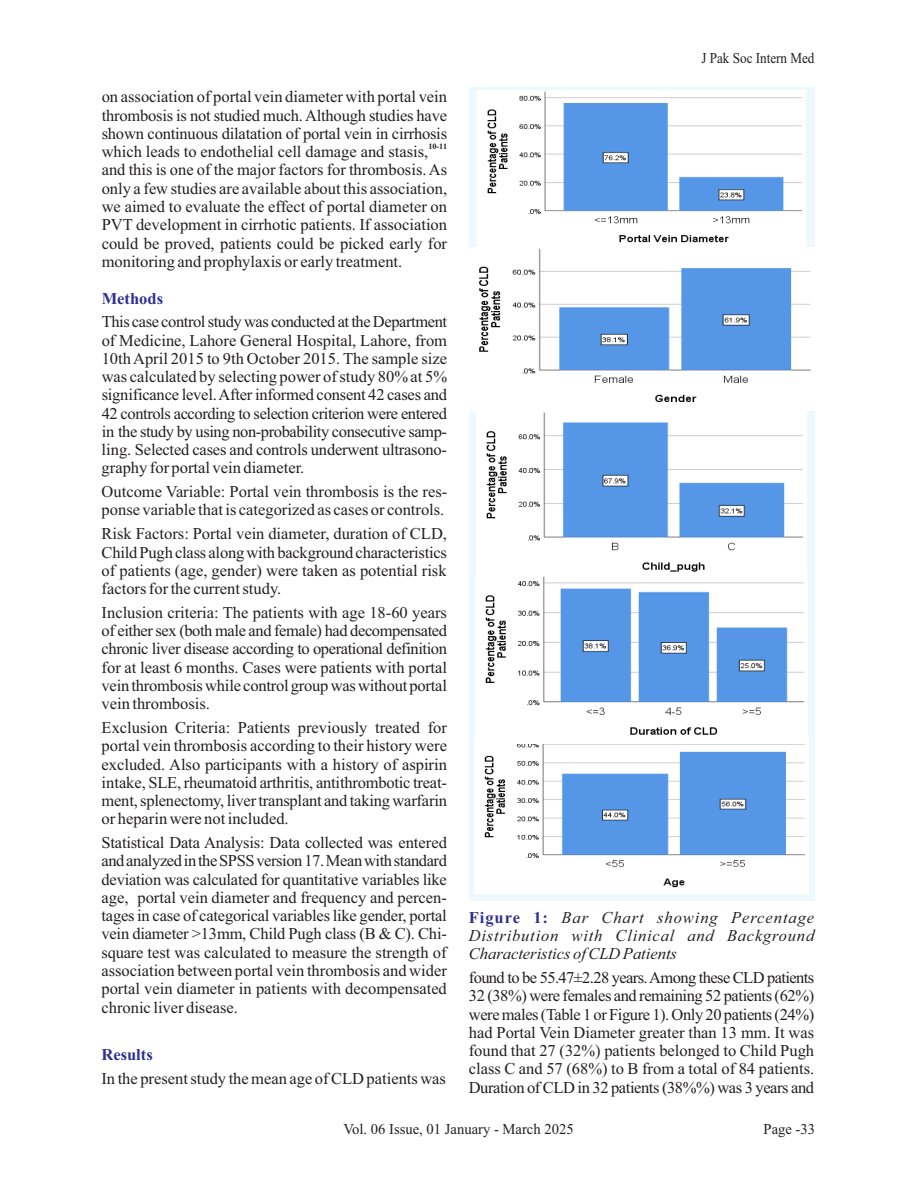
<style>
.page{position:relative;width:918px;height:1188px;background:#fff}
.page>*{position:absolute;margin:0;border:0;box-sizing:border-box;transform-origin:0 0}
.t1{font:16.5px/18.3px "Times New Roman";color:#231f20;text-align:justify}
.t2{font:italic 16.5px/18.3px "Times New Roman";color:#231f20;text-align:justify}
.t3{font:700 16.5px "Times New Roman";color:#2e3092}
.t4{font:15px "Times New Roman";color:#231f20}
.t5{font:15px "Times New Roman";color:#231f20;scale:.88 1}
.t6{font:700 8.25px "Times New Roman";color:#231f20}
.s1{font-weight:700;font-style:normal;color:#2e3092}
</style>
<div class="page">
<div style="left:469px;top:88px;width:346px;height:813px;background:#eef9fe"></div>
<img style="left:478px;top:90px;width:328px;height:158px">
<img style="left:469px;top:248px;width:346px;height:162px">
<img style="left:477px;top:412px;width:330px;height:163px">
<img style="left:475px;top:738px;width:334px;height:156px">
<img style="left:476px;top:575px;width:332px;height:168px">
<p class="t1" style="left:102px;top:89px;width:347px">on association of portal vein diameter with portal vein thrombosis is not studied much.Although studies have shown continuous dilatation of portal vein in cirrhosis</p>
<p class="t6" style="left:428px;top:143px;width:20px">10-11</p>
<p class="t1" style="left:102px;top:144px;width:347px;text-align:left">which leads to endothelial cell damage and stasis, and this is one of the major factors for thrombosis. As only a few studies are available about this association, we aimed to evaluate the effect of portal diameter on PVT development in cirrhotic patients. If association could be proved, patients could be picked early for monitoring and prophylaxis or early treatment.</p>
<p class="t3" style="left:102px;top:292px;width:63px">Methods</p>
<p class="t1" style="left:102px;top:314px;width:347px">This case control study was conducted at the Department of Medicine, Lahore General Hospital, Lahore, from 10th April 2015 to 9th October 2015. The sample size was calculated by selecting power of study 80% at 5% significance level.After informed consent 42 cases and 42 controls according to selection criterion were entered in the study by using non-probability consecutive samp&shy;ling. Selected cases and controls underwent ultrasono&shy;graphy for portal vein diameter.</p>
<p class="t1" style="left:102px;top:484px;width:347px">Outcome Variable: Portal vein thrombosis is the res&shy;ponse variable that is categorized as cases or controls.</p>
<p class="t1" style="left:102px;top:526px;width:347px">Risk Factors: Portal vein diameter, duration of CLD, ChildPugh class alongwith background characteristics of patients (age, gender) were taken as potential risk factors for the current study.</p>
<p class="t1" style="left:102px;top:605px;width:347px">Inclusion criteria: The patients with age 18-60 years of either sex (both male and female) had decompensated chronic liver disease according to operational definition for at least 6 months. Cases were patients with portal vein thrombosiswhile control groupwaswithout portal vein thrombosis.</p>
<p class="t1" style="left:102px;top:720px;width:347px">Exclusion Criteria: Patients previously treated for portal vein thrombosis according to their history were excluded. Also participants with a history of aspirin intake, SLE, rheumatoid arthritis, antithrombotic treat&shy;ment, splenectomy, liver transplant and taking warfarin or heparin were not included.</p>
<p class="t1" style="left:101px;top:835px;width:347px">Statistical Data Analysis: Data collected was entered andanalyzedintheSPSSversion17.Meanwithstandard deviation was calculated for quantitative variables like age, portal vein diameter and frequency and percen&shy;tages in case of categorical variables like gender, portal vein diameter &gt;13mm, Child Pugh class (B &amp; C). Chi&shy;square test was calculated to measure the strength of association between portal vein thrombosis and wider portal vein diameter in patients with decompensated chronic liver disease.</p>
<p class="t3" style="left:101px;top:1049px;width:53px">Results</p>
<p class="t1" style="left:101px;top:1071px;width:346px">In the present study the mean age of CLD patients was</p>
<p class="t5" style="left:701px;top:53px;width:130px">J Pak Soc Intern Med</p>
<p class="t2" style="left:469px;top:910px;width:347px"><span class="s1">Figure 1:</span> Bar Chart showing Percentage Distribution with Clinical and Background Characteristics of CLD Patients</p>
<p class="t1" style="left:469px;top:970px;width:347px">found to be 55.47±2.28 years.Among these CLD patients 32 (38%) were females and remaining 52 patients (62%) were males (Table 1 or Figure 1). Only 20 patients (24%) had Portal Vein Diameter greater than 13 mm. It was found that 27 (32%) patients belonged to Child Pugh class C and 57 (68%) to B from a total of 84 patients.<br>Duration of CLD in 32 patients (38%%) was 3 years and</p>
<p class="t4" style="left:344px;top:1124px;width:232px">Vol. 06 Issue, 01 January - March 2025</p>
<p class="t4" style="left:764px;top:1124px;width:53px">Page -33</p>
</div>
